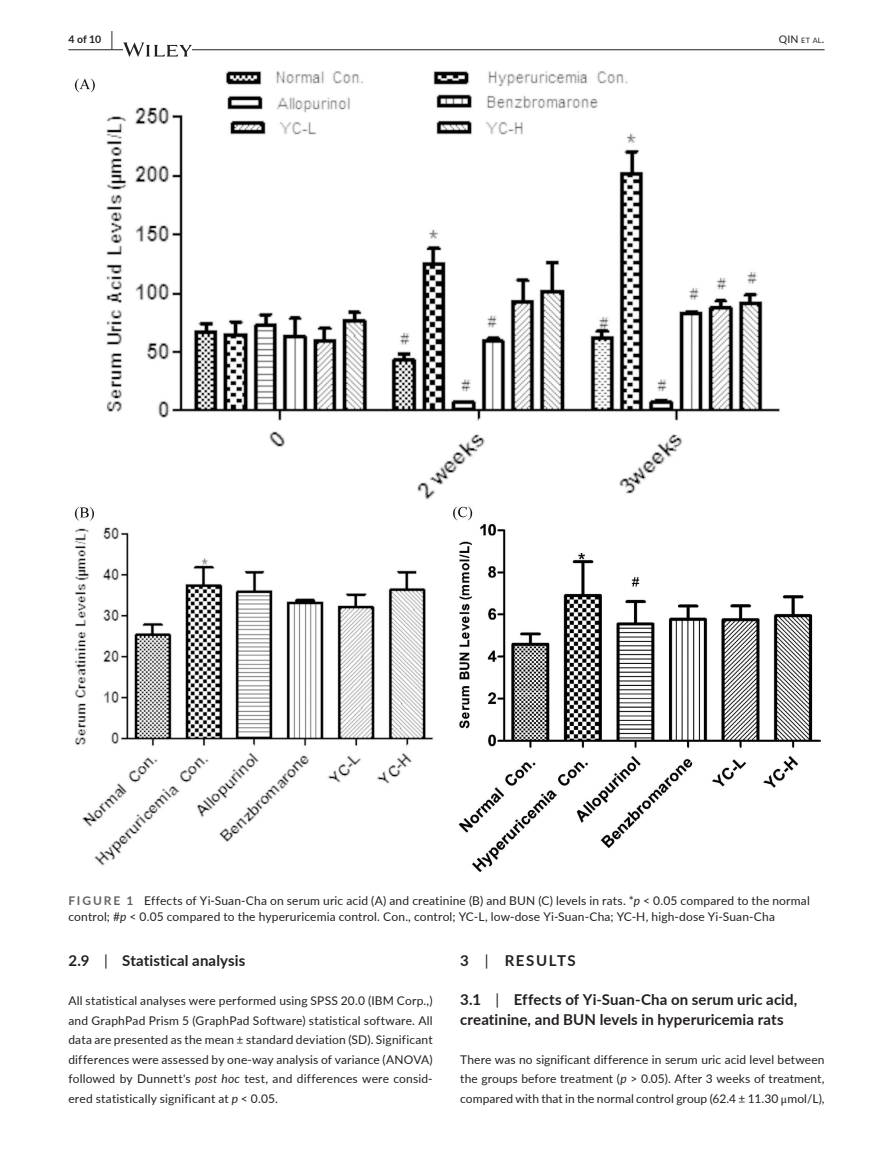
<style>
.page{position:relative;width:893px;height:1174px;background:#fff}
.page>*{position:absolute;margin:0;border:0;box-sizing:border-box;transform-origin:0 0}
.t1{font:700 15px/19.5px "Lato";letter-spacing:.01em;color:#231f20}
.t2{font:700 15px "Lato";letter-spacing:.105em;color:#231f20}
.t3{font:12px/19.5px "Lato";letter-spacing:.015em;color:#231f20;text-align:justify}
.t4{font:10.5px "Lato";color:#231f20}
.t5{font:700 10.5px "Lato";color:#231f20}
.s1{font-size:19.5px}
.s2{font-size:7.35px}
.s3{font-weight:700;color:#636366}
.s4{font-style:italic}
.s5{font-weight:400}
.s6{font-family:"STIX"}
</style>
<div class="page">
<hr style="left:68px;top:49px;width:756px;height:1px;background:#231f20">
<svg style="left:123px;top:42px;width:69px;height:15px"></svg>
<img style="left:74px;top:71px;width:747px;height:800px">
<p class="t5" style="left:68px;top:31px;width:46px">4 of 10 <span class="s1">|</span></p>
<p class="t4" style="left:779px;top:31px;width:47px">QIN <span class="s2">et al</span>.</p>
<p class="t3" style="left:68px;top:891px;width:743px;line-height:16.5px"><span class="s3">FIGURE 1</span> Effects of Yi-Suan-Cha on serum uric acid (A) and creatinine (B) and BUN (C) levels in rats. *<span class="s4">p</span> &lt; 0.05 compared to the normal control; #<span class="s4">p</span> &lt; 0.05 compared to the hyperuricemia control. Con., control; YC-L, low-dose Yi-Suan-Cha; YC-H, high-dose Yi-Suan-Cha</p>
<p class="t1" style="left:68px;top:950px;width:178px">2.9 <span class="s5">|</span> Statistical analysis</p>
<p class="t3" style="left:68px;top:990px;width:366px">All statistical analyses were performed using SPSS 20.0 (IBM Corp.,) and GraphPad Prism 5 (GraphPad Software) statistical software. All data are presented as the mean ± standard deviation (SD). Significant differences were assessed by one-way analysis of variance (ANOVA) followed by Dunnett's <span class="s4">post hoc</span> test, and differences were consid&shy;ered statistically significant at <span class="s4">p</span> &lt; 0.05.</p>
<p class="t2" style="left:460px;top:950px;width:117px">3 <span class="s5">|</span> RESULTS</p>
<p class="t1" style="left:460px;top:989px;width:339px">3.1 <span class="s5">|</span> Effects of Yi-Suan-Cha on serum uric acid, creatinine, and BUN levels in hyperuricemia rats</p>
<p class="t3" style="left:460px;top:1049px;width:366px">There was no significant difference in serum uric acid level between the groups before treatment (<span class="s4">p</span> &gt; 0.05). After 3 weeks of treatment, compared with that in the normal control group (62.4 ± 11.30 <span class="s6">μ</span>mol/L),</p>
</div>
